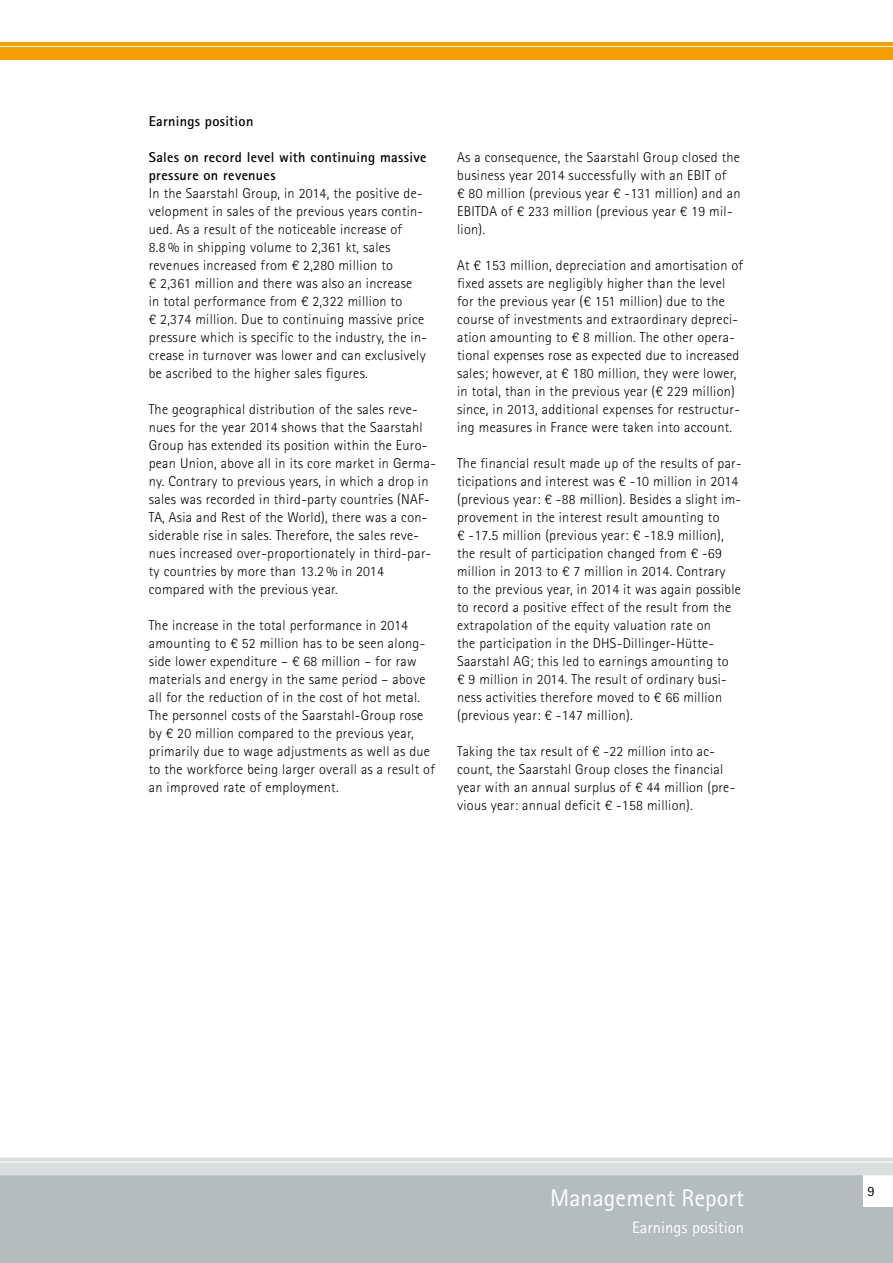
<style>
.page{position:relative;width:893px;height:1263px;background:#fff}
.page>*{position:absolute;margin:0;border:0;box-sizing:border-box;transform-origin:0 0}
.t1{font:24px "Agfa Rotis Sans Serif";letter-spacing:.005em;color:#fff}
.t2{font:16.5px "Agfa Rotis Sans Serif";letter-spacing:.005em;color:#fff}
.t3{font:300 14.25px/18px "Agfa Rotis Sans Serif";letter-spacing:.02em;color:#000}
.t4{font:700 14.25px/18px "Agfa Rotis Sans Serif";letter-spacing:.02em;color:#000}
.t5{font:14.25px "Agfa Rotis Sans Serif";color:#000}
</style>
<div class="page">
<div style="left:0;top:1173px;width:893px;height:90px;background:#b5bcbd"></div>
<div style="left:863px;top:1175px;width:30px;height:31px;background:#fff"></div>
<svg style="left:0;top:1158px;width:893px;height:17px;background:#dce0e0"></svg>
<div style="left:0;top:47px;width:893px;height:13px;background:#f49e00"></div>
<hr style="left:0;top:42px;width:893px;height:4px;background:#f49e00">
<p class="t4" style="left:149px;top:112px;width:106px">Earnings position</p>
<p class="t4" style="left:149px;top:148px;width:279px">Sales on record level with continuing massive pressure on revenues</p>
<p class="t3" style="left:149px;top:184px;width:280px">In the Saarstahl Group, in 2014, the positive de&shy;velopment in sales of the previous years contin&shy;ued. As a result of the noticeable increase of<br>8.8 % in shipping volume to 2,361 kt, sales revenues increased from € 2,280 million to<br>€ 2,361 million and there was also an increase<br>in total performance from € 2,322 million to<br>€ 2,374 million. Due to continuing massive price pressure which is specific to the industry, the in&shy;crease in turnover was lower and can exclusively be ascribed to the higher sales figures.</p>
<p class="t3" style="left:149px;top:400px;width:289px">The geographical distribution of the sales reve&shy;nues for the year 2014 shows that the Saarstahl Group has extended its position within the Euro&shy;pean Union, above all in its core market in Germa&shy;ny. Contrary to previous years, in which a drop in sales was recorded in third-party countries (NAF-TA, Asia and Rest of the World), there was a con&shy;siderable rise in sales. Therefore, the sales reve&shy;nues increased over-proportionately in third-par&shy;ty countries by more than 13.2 % in 2014 compared with the previous year.</p>
<p class="t3" style="left:149px;top:616px;width:288px">The increase in the total performance in 2014 amounting to € 52 million has to be seen along&shy;side lower expenditure – € 68 million – for raw materials and energy in the same period – above all for the reduction of in the cost of hot metal.<br>The personnel costs of the Saarstahl-Group rose by € 20 million compared to the previous year, primarily due to wage adjustments as well as due to the workforce being larger overall as a result of an improved rate of employment.</p>
<p class="t3" style="left:457px;top:148px;width:285px">As a consequence, the Saarstahl Group closed the business year 2014 successfully with an EBIT of<br>€ 80 million (previous year € -131 million) and an EBITDA of € 233 million (previous year € 19 mil&shy;lion).</p>
<p class="t3" style="left:457px;top:256px;width:287px">At € 153 million, depreciation and amortisation of fixed assets are negligibly higher than the level for the previous year (€ 151 million) due to the course of investments and extraordinary depreci&shy;ation amounting to € 8 million. The other opera&shy;tional expenses rose as expected due to increased sales; however, at € 180 million, they were lower, in total, than in the previous year (€ 229 million) since, in 2013, additional expenses for restructur&shy;ing measures in France were taken into account.</p>
<p class="t3" style="left:457px;top:454px;width:286px">The financial result made up of the results of par&shy;ticipations and interest was € -10 million in 2014 (previous year: € -88 million). Besides a slight im&shy;provement in the interest result amounting to<br>€ -17.5 million (previous year: € -18.9 million), the result of participation changed from € -69 million in 2013 to € 7 million in 2014. Contrary<br>to the previous year, in 2014 it was again possible to record a positive effect of the result from the extrapolation of the equity valuation rate on<br>the participation in the DHS-Dillinger-Hütte-Saarstahl AG; this led to earnings amounting to<br>€ 9 million in 2014. The result of ordinary busi&shy;ness activities therefore moved to € 66 million (previous year: € -147 million).</p>
<p class="t3" style="left:457px;top:742px;width:280px">Taking the tax result of € -22 million into ac&shy;count, the Saarstahl Group closes the financial year with an annual surplus of € 44 million (pre&shy;vious year: annual deficit € -158 million).</p>
<h1 class="t1" style="left:550px;top:1183px;width:195px">Management Report</h1>
<p class="t2" style="left:632px;top:1217px;width:113px">Earnings position</p>
<p class="t5" style="left:867px;top:1182px;width:9px">9</p>
</div>
